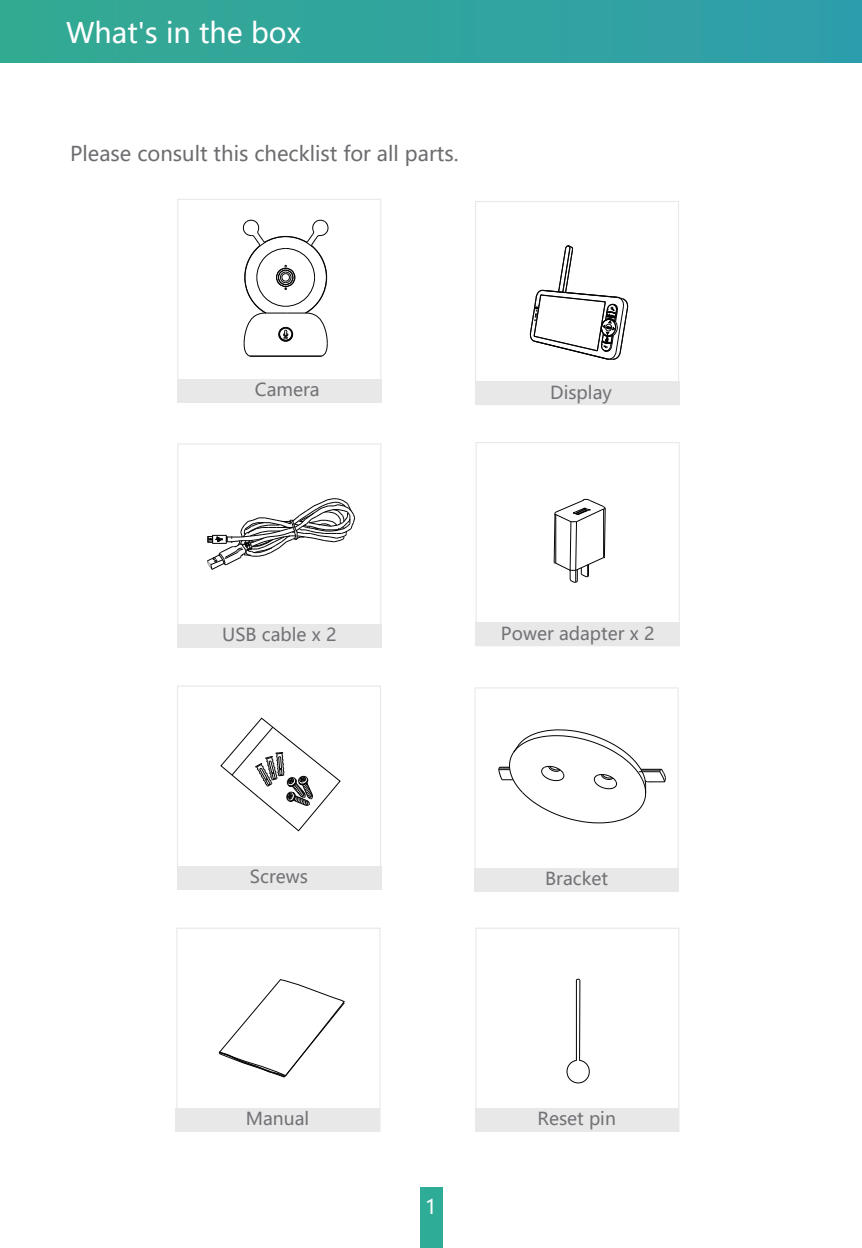
<style>
.page{position:relative;width:862px;height:1248px;background:#fff}
.page>*{position:absolute;margin:0;border:0;box-sizing:border-box;transform-origin:0 0}
.t1{font:28px "Microsoft Ya Hei UI";color:#fff}
.t2{font:20.4px "Microsoft Ya Hei UI";color:#6c6d70}
.t3{font:20px "Microsoft Ya Hei UI";color:#fff}
.t4{font:17.6px "Microsoft Ya Hei UI";color:#727276}
</style>
<div class="page">
<div style="left:420px;top:1187px;width:22px;height:60px;background:#2eac98"></div>
<svg style="left:177px;top:443px;width:204px;height:204px"></svg>
<svg style="left:176px;top:928px;width:204px;height:203px"></svg>
<div style="left:175px;top:1107px;width:204px;height:24px;background:#e8e8e9"></div>
<svg style="left:177px;top:685px;width:204px;height:204px"></svg>
<img style="left:0;top:0;width:862px;height:63px">
<svg style="left:475px;top:442px;width:205px;height:204px"></svg>
<svg style="left:474px;top:687px;width:204px;height:204px"></svg>
<svg style="left:475px;top:201px;width:204px;height:204px"></svg>
<svg style="left:475px;top:928px;width:204px;height:203px"></svg>
<svg style="left:177px;top:199px;width:204px;height:204px"></svg>
<h1 class="t1" style="left:66px;top:14px;width:236px">What's in the box</h1>
<p class="t2" style="left:70px;top:139px;width:390px">Please consult this checklist for all parts.</p>
<p class="t4" style="left:255px;top:378px;width:66px">Camera</p>
<p class="t4" style="left:550px;top:380px;width:63px">Display</p>
<p class="t4" style="left:222px;top:622px;width:116px">USB cable x 2</p>
<p class="t4" style="left:501px;top:621px;width:155px">Power adapter x 2</p>
<p class="t4" style="left:250px;top:864px;width:60px">Screws</p>
<p class="t4" style="left:545px;top:866px;width:64px">Bracket</p>
<p class="t4" style="left:246px;top:1106px;width:65px">Manual</p>
<p class="t3" style="left:425px;top:1192px;width:13px">1</p>
<p class="t4" style="left:537px;top:1106px;width:80px">Reset pin</p>
</div>
